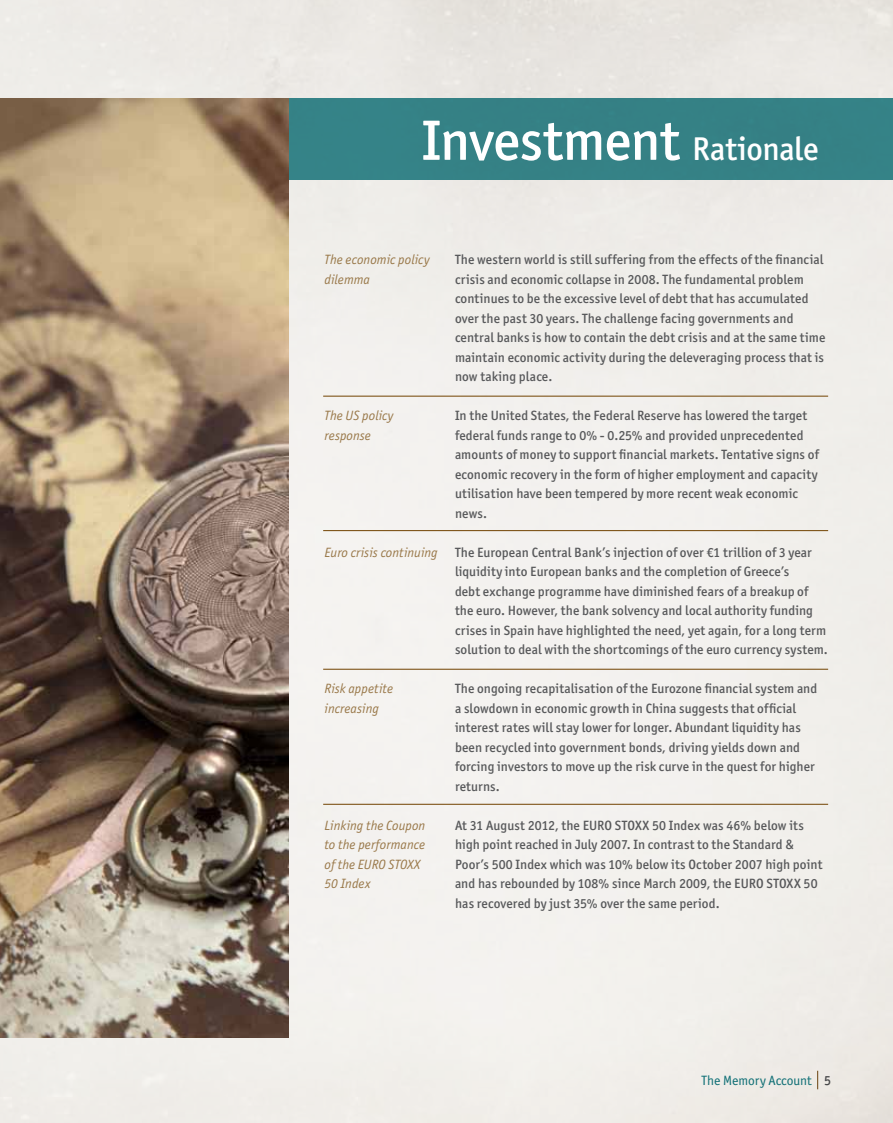
<style>
.page{position:relative;width:893px;height:1123px;background:#fff}
.page>*{position:absolute;margin:0;border:0;box-sizing:border-box;transform-origin:0 0}
.t1{font:500 57px "Officina Sans ITC Std";letter-spacing:-.01em;color:#fff}
.t2{font:500 13.5px/19.5px "Officina Sans ITC Std";letter-spacing:.01em;color:#58595b}
.t3{font:italic 13.5px/19.5px "Officina Sans ITC Std";letter-spacing:.005em;color:#997849}
.t4{font:13.5px "Officina Sans ITC Std";color:#1d848c}
.s1{font-size:33px}
.s2{font-weight:500;color:#58595b}
</style>
<div class="page">
<img style="left:0;top:0;width:893px;height:1123px">
<hr style="left:323px;top:395px;width:505px;height:2px;background:#80561b">
<hr style="left:323px;top:530px;width:505px;height:1px;background:#80561b">
<hr style="left:323px;top:668px;width:505px;height:2px;background:#80561b">
<hr style="left:323px;top:803px;width:505px;height:2px;background:#80561b">
<img style="left:0;top:99px;width:288px;height:938px">
<h1 class="t1" style="left:422px;top:107px;width:398px">Investment <span class="s1">Rationale</span></h1>
<p class="t3" style="left:325px;top:250px;width:106px">The economic policy dilemma</p>
<p class="t3" style="left:325px;top:406px;width:70px">The US policy response</p>
<p class="t3" style="left:325px;top:542px;width:115px">Euro crisis continuing</p>
<p class="t3" style="left:325px;top:679px;width:70px">Risk appetite increasing</p>
<p class="t3" style="left:325px;top:815px;width:102px">Linking the Coupon to the performance of the EURO STOXX<br>50 Index</p>
<p class="t2" style="left:455px;top:250px;width:372px">The western world is still suffering from the effects of the financial crisis and economic collapse in 2008. The fundamental problem continues to be the excessive level of debt that has accumulated over the past 30 years. The challenge facing governments and central banks is how to contain the debt crisis and at the same time maintain economic activity during the deleveraging process that is now taking place.</p>
<p class="t2" style="left:455px;top:406px;width:365px">In the United States, the Federal Reserve has lowered the target federal funds range to 0% - 0.25% and provided unprecedented amounts of money to support financial markets. Tentative signs of economic recovery in the form of higher employment and capacity utilisation have been tempered by more recent weak economic news.</p>
<p class="t2" style="left:455px;top:542px;width:374px">The European Central Bank’s injection of over €1 trillion of 3 year liquidity into European banks and the completion of Greece’s<br>debt exchange programme have diminished fears of a breakup of the euro. However, the bank solvency and local authority funding crises in Spain have highlighted the need, yet again, for a long term solution to deal with the shortcomings of the euro currency system.</p>
<p class="t2" style="left:455px;top:679px;width:364px">The ongoing recapitalisation of the Eurozone financial system and a slowdown in economic growth in China suggests that official interest rates will stay lower for longer. Abundant liquidity has been recycled into government bonds, driving yields down and forcing investors to move up the risk curve in the quest for higher returns.</p>
<p class="t2" style="left:455px;top:815px;width:369px">At 31 August 2012, the EURO STOXX 50 Index was 46% below its high point reached in July 2007. In contrast to the Standard &amp; Poor’s 500 Index which was 10% below its October 2007 high point and has rebounded by 108% since March 2009, the EURO STOXX 50 has recovered by just 35% over the same period.</p>
<p class="t4" style="left:702px;top:1072px;width:131px">The Memory Account <span class="s2">5</span></p>
</div>
